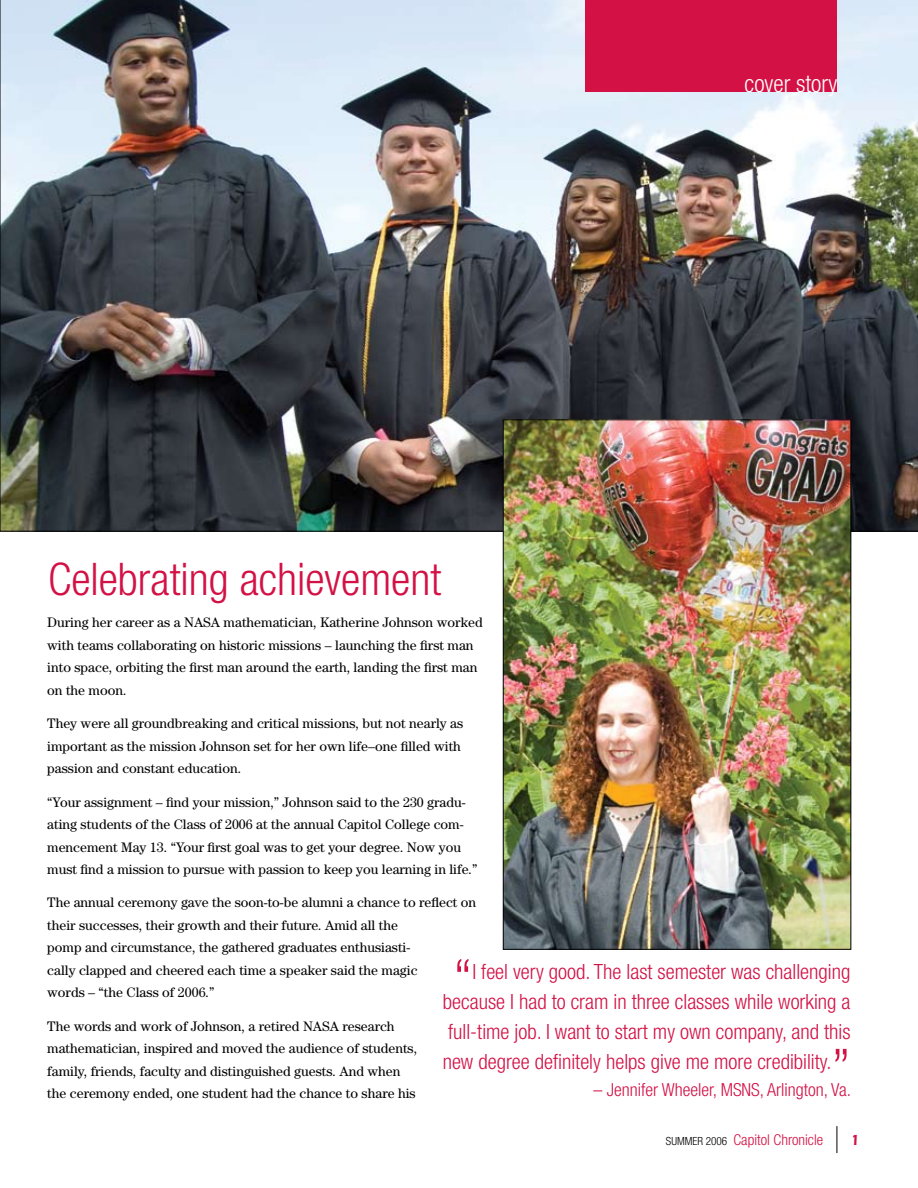
<style>
.page{position:relative;width:918px;height:1188px;background:#fff}
.page>*{position:absolute;margin:0;border:0;box-sizing:border-box;transform-origin:0 0}
.t1{font:300 condensed 54px "Helvetica Neue LT Com";color:#d31145}
.t2{font:300 condensed 45px "Helvetica Neue LT Com";color:#d31145}
.t3{font:300 condensed 24px "Helvetica Neue LT Com";color:#fff}
.t4{font:300 condensed 21px/30px "Helvetica Neue LT Com";color:#d31145;text-align:justify}
.t5{font:300 condensed 18px "Helvetica Neue LT Com";color:#d31145}
.t6{font:300 condensed 15px "Helvetica Neue LT Com";color:#d31145}
.t7{font:13.8px/22.5px "Century";color:#000}
.s1{font-size:11.25px;color:#000}
</style>
<div class="page">
<svg style="left:837px;top:1126px;width:1px;height:27px"></svg>
<img style="left:0;top:0;width:918px;height:532px">
<div style="left:586px;top:0;width:251px;height:92px;background:#d31145"></div>
<img style="left:505px;top:421px;width:344px;height:527px">
<h2 class="t2" style="left:48px;top:553px;width:395px">Celebrating achievement</h2>
<h3 class="t3" style="left:745px;top:70px;width:94px">cover story</h3>
<p class="t7" style="left:47px;top:611px;width:437px">During her career as a NASA mathematician, Katherine Johnson worked with teams collaborating on historic missions – launching the first man into space, orbiting the first man around the earth, landing the first man on the moon.</p>
<p class="t7" style="left:47px;top:712px;width:418px">They were all groundbreaking and critical missions, but not nearly as important as the mission Johnson set for her own life–one filled with passion and constant education.</p>
<p class="t7" style="left:47px;top:790px;width:432px">“Your assignment – find your mission,” Johnson said to the 230 gradu&shy;ating students of the Class of 2006 at the annual Capitol College com&shy;mencement May 13. “Your first goal was to get your degree. Now you must find a mission to pursue with passion to keep you learning in life.”</p>
<p class="t7" style="left:47px;top:891px;width:431px">The annual ceremony gave the soon-to-be alumni a chance to reflect on their successes, their growth and their future. Amid all the<br>pomp and circumstance, the gathered graduates enthusiasti-<br>cally clapped and cheered each time a speaker said the magic<br>words – “the Class of 2006.”</p>
<p class="t7" style="left:47px;top:1014px;width:371px">The words and work of Johnson, a retired NASA research mathematician, inspired and moved the audience of students, family, friends, faculty and distinguished guests. And when the ceremony ended, one student had the chance to share his</p>
<h1 class="t1" style="left:453px;top:947px;width:21px">“</h1>
<h3 class="t4" style="left:443px;top:957px;width:409px;text-indent:30px">I feel very good. The last semester was challenging because I had to cram in three classes while working a full-time job. I want to start my own company, and this new degree definitely helps give me more credibility.</h3>
<h3 class="t5" style="left:593px;top:1079px;width:259px">– Jennifer Wheeler, MSNS, Arlington, Va.</h3>
<h1 class="t1" style="left:831px;top:1037px;width:21px">”</h1>
<p class="t6" style="left:666px;top:1131px;width:159px"><span class="s1">SUMMER 2006</span> Capitol Chronicle</p>
</div>
